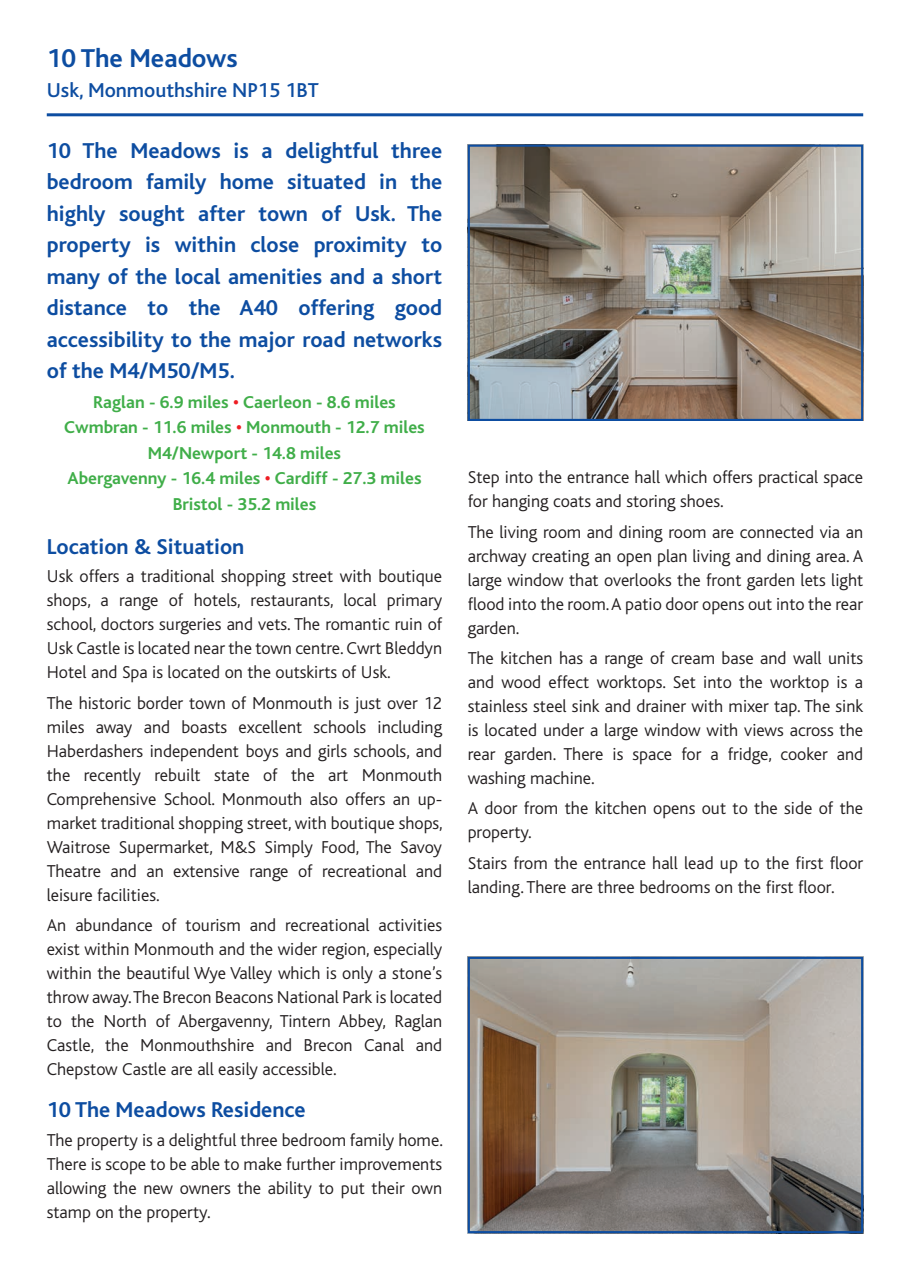
<style>
.page{position:relative;width:910px;height:1280px;background:#fff}
.page>*{position:absolute;margin:0;border:0;box-sizing:border-box;transform-origin:0 0}
.t1{font:700 27px "Bliss";color:#0d4da1}
.t2{font:700 22.5px/31.5px "Bliss";color:#0d4da1;text-align:justify}
.t3{font:500 21px "Bliss";color:#0d4da1}
.t4{font:300 18px/24px "Bliss";color:#231f20;text-align:justify}
.t5{font:700 18px/25.5px "Bliss";color:#40ae49;text-align:center}
.s1{color:#ee1d23}
</style>
<div class="page">
<img style="left:471px;top:960px;width:389px;height:270px">
<div style="left:468px;top:957px;width:395px;height:276px;border:2px solid #0d4da1"></div>
<hr style="left:47px;top:113px;width:816px;height:3px;background:#0d4da1">
<img style="left:471px;top:148px;width:389px;height:270px">
<div style="left:468px;top:145px;width:395px;height:276px;border:2px solid #0d4da1"></div>
<h1 class="t1" style="left:47px;top:45px;width:192px">10 The Meadows</h1>
<p class="t3" style="left:47px;top:79px;width:274px">Usk, Monmouthshire NP15 1BT</p>
<p class="t2" style="left:47px;top:135px;width:397px">10 The Meadows is a delightful three bedroom family home situated in the highly sought after town of Usk. The property is within close proximity to many of the local amenities and a short distance to the A40 offering good accessibility to the major road networks of the M4/M50/M5.</p>
<p class="t5" style="left:64px;top:389px;width:362px">Raglan - 6.9 miles <span class="s1">•</span> Caerleon - 8.6 miles Cwmbran - 11.6 miles <span class="s1">•</span> Monmouth - 12.7 miles M4/Newport - 14.8 miles<br>Abergavenny - 16.4 miles <span class="s1">•</span> Cardiff - 27.3 miles Bristol - 35.2 miles</p>
<p class="t2" style="left:47px;top:531px;width:199px">Location &amp; Situation</p>
<p class="t4" style="left:47px;top:565px;width:397px">Usk offers a traditional shopping street with boutique shops, a range of hotels, restaurants, local primary school, doctors surgeries and vets. The romantic ruin of Usk Castle is located near the town centre. Cwrt Bleddyn Hotel and Spa is located on the outskirts of Usk.</p>
<p class="t4" style="left:47px;top:691px;width:398px">The historic border town of Monmouth is just over 12 miles away and boasts excellent schools including Haberdashers independent boys and girls schools, and the recently rebuilt state of the art Monmouth Comprehensive School. Monmouth also offers an up&shy;market traditional shopping street, with boutique shops, Waitrose Supermarket, M&amp;S Simply Food, The Savoy Theatre and an extensive range of recreational and leisure facilities.</p>
<p class="t4" style="left:47px;top:913px;width:397px">An abundance of tourism and recreational activities exist within Monmouth and the wider region, especially within the beautiful Wye Valley which is only a stone’s throw away. The Brecon Beacons National Park is located to the North of Abergavenny, Tintern Abbey, Raglan Castle, the Monmouthshire and Brecon Canal and Chepstow Castle are all easily accessible.</p>
<p class="t2" style="left:47px;top:1095px;width:260px">10 The Meadows Residence</p>
<p class="t4" style="left:47px;top:1128px;width:398px">The property is a delightful three bedroom family home.<br>There is scope to be able to make further improvements allowing the new owners the ability to put their own stamp on the property.</p>
<p class="t4" style="left:468px;top:466px;width:397px">Step into the entrance hall which offers practical space for hanging coats and storing shoes.</p>
<p class="t4" style="left:468px;top:520px;width:397px">The living room and dining room are connected via an archway creating an open plan living and dining area. A large window that overlooks the front garden lets light flood into the room. A patio door opens out into the rear garden.</p>
<p class="t4" style="left:468px;top:646px;width:397px">The kitchen has a range of cream base and wall units and wood effect worktops. Set into the worktop is a stainless steel sink and drainer with mixer tap. The sink is located under a large window with views across the rear garden. There is space for a fridge, cooker and washing machine.</p>
<p class="t4" style="left:468px;top:797px;width:397px">A door from the kitchen opens out to the side of the property.</p>
<p class="t4" style="left:468px;top:851px;width:397px">Stairs from the entrance hall lead up to the first floor landing. There are three bedrooms on the first floor.</p>
</div>
